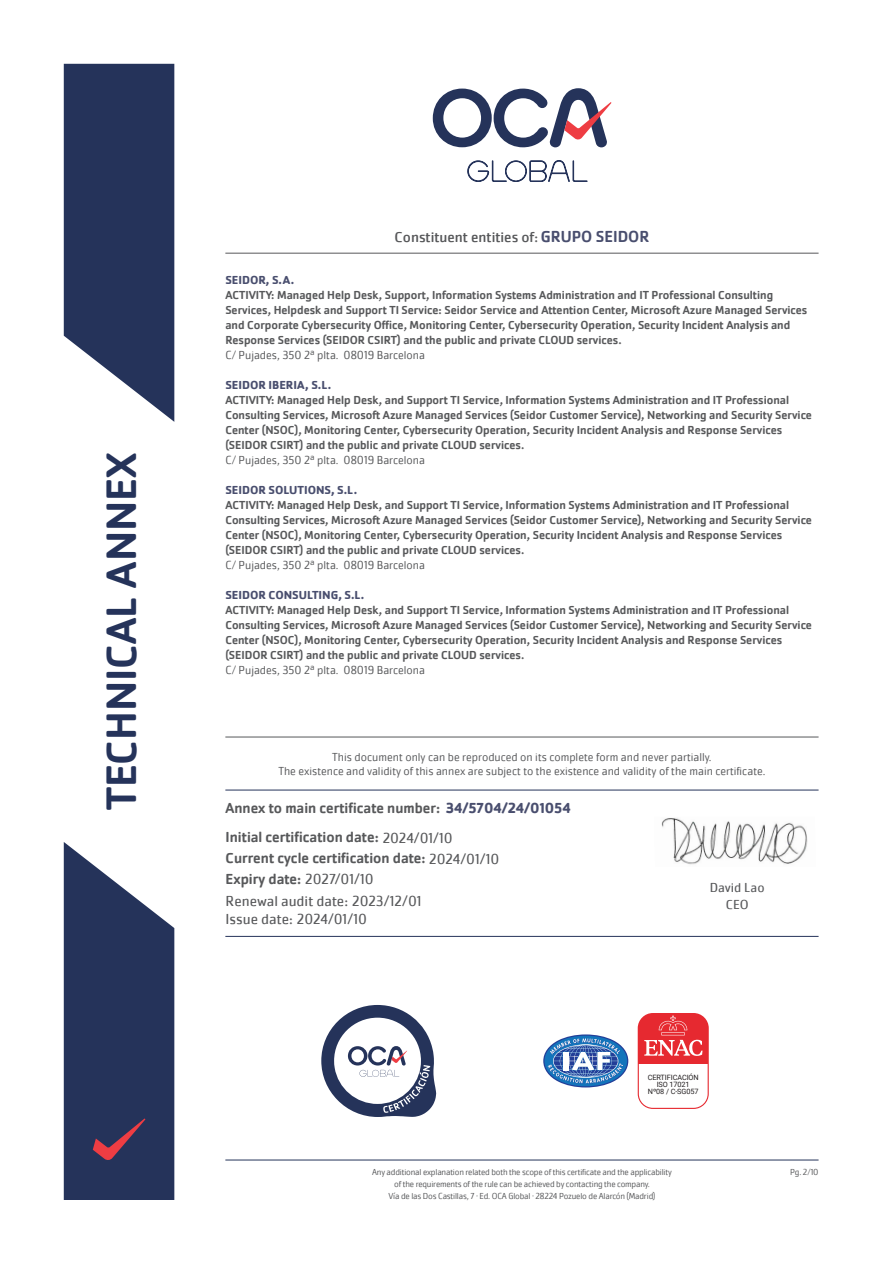
<style>
.page{position:relative;width:893px;height:1263px;background:#fff}
.page>*{position:absolute;margin:0;border:0;box-sizing:border-box;transform-origin:0 0}
.t1{font:500 43.95px "Cachet Pro";color:#25335a}
.t2{font:500 15px "Cachet Pro";color:#57585a}
.t3{font:15px "Cachet Pro";color:#57585a}
.t4{font:15px "Cachet Pro";color:#57585a}
.t5{font:13.5px "Cachet Pro";color:#57585a}
.t6{font:500 12px/15px "Cachet Pro";color:#57585a}
.t7{font:300 12px "Cachet Pro";color:#57585a}
.t8{font:700 12px "Cachet Pro";color:#494e6e}
.t9{font:300 9px "Cachet Pro";letter-spacing:-.02em;color:#57585a}
.t10{font:7.35px "Roboto";letter-spacing:-.01em;color:#231f20}
.s1{font-size:13.5px}
.s2{font-weight:500;font-size:16.5px;color:#494e6e}
.s3{font-weight:700;color:#494e6e}
.s4{font-weight:400}
</style>
<div class="page">
<svg style="left:433px;top:88px;width:179px;height:59px"></svg>
<svg style="left:467px;top:160px;width:121px;height:22px"></svg>
<svg style="left:64px;top:64px;width:110px;height:358px;background:#3f4b6d"></svg>
<svg style="left:64px;top:842px;width:110px;height:358px;background:#414b6d"></svg>
<hr style="left:225px;top:1160px;width:594px;height:1px;background:#25335a">
<hr style="left:225px;top:737px;width:594px;height:1px;background:#57585a">
<hr style="left:225px;top:253px;width:594px;height:1px;background:#57585a">
<hr style="left:225px;top:790px;width:594px;height:1px;background:#25335a">
<img style="left:661px;top:818px;width:147px;height:47px">
<svg style="left:321px;top:1005px;width:115px;height:112px"></svg>
<svg style="left:638px;top:1013px;width:71px;height:96px"></svg>
<svg style="left:543px;top:1034px;width:85px;height:53px"></svg>
<hr style="left:225px;top:936px;width:594px;height:1px;background:#25335a">
<p class="t1" style="left:96px;top:810px;width:359px;rotate:-90deg">TECHNICAL ANNEX</p>
<p class="t4" style="left:395px;top:228px;width:256px">Constituent entities of<span class="s1">:</span> <span class="s2">GRUPO SEIDOR</span></p>
<p class="t8" style="left:225px;top:272px;width:70px">SEIDOR, S.A.</p>
<p class="t6" style="left:225px;top:287px;width:584px">ACTIVITY: Managed Help Desk, Support, Information Systems Administration and IT Professional Consulting Services, Helpdesk and Support TI Service: Seidor Service and Attention Center, Microsoft Azure Managed Services and Corporate Cybersecurity Office, Monitoring Center, Cybersecurity Operation, Security Incident Analysis and Response Services (SEIDOR CSIRT) and the public and private CLOUD services.</p>
<p class="t7" style="left:225px;top:348px;width:201px">C/ Pujades, 350 2ª plta. 08019 Barcelona</p>
<p class="t8" style="left:225px;top:377px;width:107px">SEIDOR IBERIA, S.L.</p>
<p class="t6" style="left:225px;top:392px;width:588px">ACTIVITY: Managed Help Desk, and Support TI Service, Information Systems Administration and IT Professional Consulting Services, Microsoft Azure Managed Services (Seidor Customer Service), Networking and Security Service Center (NSOC), Monitoring Center, Cybersecurity Operation, Security Incident Analysis and Response Services (SEIDOR CSIRT) and the public and private CLOUD services.</p>
<p class="t7" style="left:225px;top:453px;width:201px">C/ Pujades, 350 2ª plta. 08019 Barcelona</p>
<p class="t8" style="left:225px;top:482px;width:133px">SEIDOR SOLUTIONS, S.L.</p>
<p class="t6" style="left:225px;top:497px;width:588px">ACTIVITY: Managed Help Desk, and Support TI Service, Information Systems Administration and IT Professional Consulting Services, Microsoft Azure Managed Services (Seidor Customer Service), Networking and Security Service Center (NSOC), Monitoring Center, Cybersecurity Operation, Security Incident Analysis and Response Services (SEIDOR CSIRT) and the public and private CLOUD services.</p>
<p class="t7" style="left:225px;top:558px;width:201px">C/ Pujades, 350 2ª plta. 08019 Barcelona</p>
<p class="t8" style="left:225px;top:587px;width:140px">SEIDOR CONSULTING, S.L.</p>
<p class="t6" style="left:225px;top:602px;width:588px">ACTIVITY: Managed Help Desk, and Support TI Service, Information Systems Administration and IT Professional Consulting Services, Microsoft Azure Managed Services (Seidor Customer Service), Networking and Security Service Center (NSOC), Monitoring Center, Cybersecurity Operation, Security Incident Analysis and Response Services (SEIDOR CSIRT) and the public and private CLOUD services.</p>
<p class="t7" style="left:225px;top:663px;width:201px">C/ Pujades, 350 2ª plta. 08019 Barcelona</p>
<p class="t7" style="left:332px;top:750px;width:381px">This document only can be reproduced on its complete form and never partially.</p>
<p class="t7" style="left:278px;top:764px;width:489px">The existence and validity of this annex are subject to the existence and validity of the main certificate.</p>
<p class="t2" style="left:226px;top:799px;width:347px">Annex to main certificate number: <span class="s3">34/5704/24/01054</span></p>
<p class="t2" style="left:226px;top:829px;width:229px">Initial certification date: <span class="s4">2024/01/10</span></p>
<p class="t2" style="left:226px;top:850px;width:275px">Current cycle certification date: <span class="s4">2024/01/10</span></p>
<p class="t2" style="left:226px;top:871px;width:150px">Expiry date: <span class="s4">2027/01/10</span></p>
<p class="t3" style="left:226px;top:892px;width:197px">Renewal audit date: 2023/12/01</p>
<p class="t3" style="left:226px;top:910px;width:143px">Issue date: 2024/01/10</p>
<p class="t5" style="left:710px;top:879px;width:56px">David Lao</p>
<p class="t5" style="left:726px;top:896px;width:24px">CEO</p>
<p class="t10" style="left:648px;top:1072px;width:52px">CERTIFICACIÓN</p>
<p class="t10" style="left:657px;top:1079px;width:35px">ISO 17021</p>
<p class="t10" style="left:648px;top:1086px;width:52px">Nº08 / C-SG057</p>
<p class="t9" style="left:372px;top:1166px;width:301px">Any additional explanation related both the scope of this certificate and the applicability</p>
<p class="t9" style="left:394px;top:1178px;width:257px">of the requirements of the rule can be achieved by contacting the company.</p>
<p class="t9" style="left:388px;top:1190px;width:268px">Vía de las Dos Castillas, 7 · Ed. OCA Global · 28224 Pozuelo de Alarcón (Madrid)</p>
<p class="t9" style="left:790px;top:1166px;width:30px">Pg. 2/10</p>
</div>
